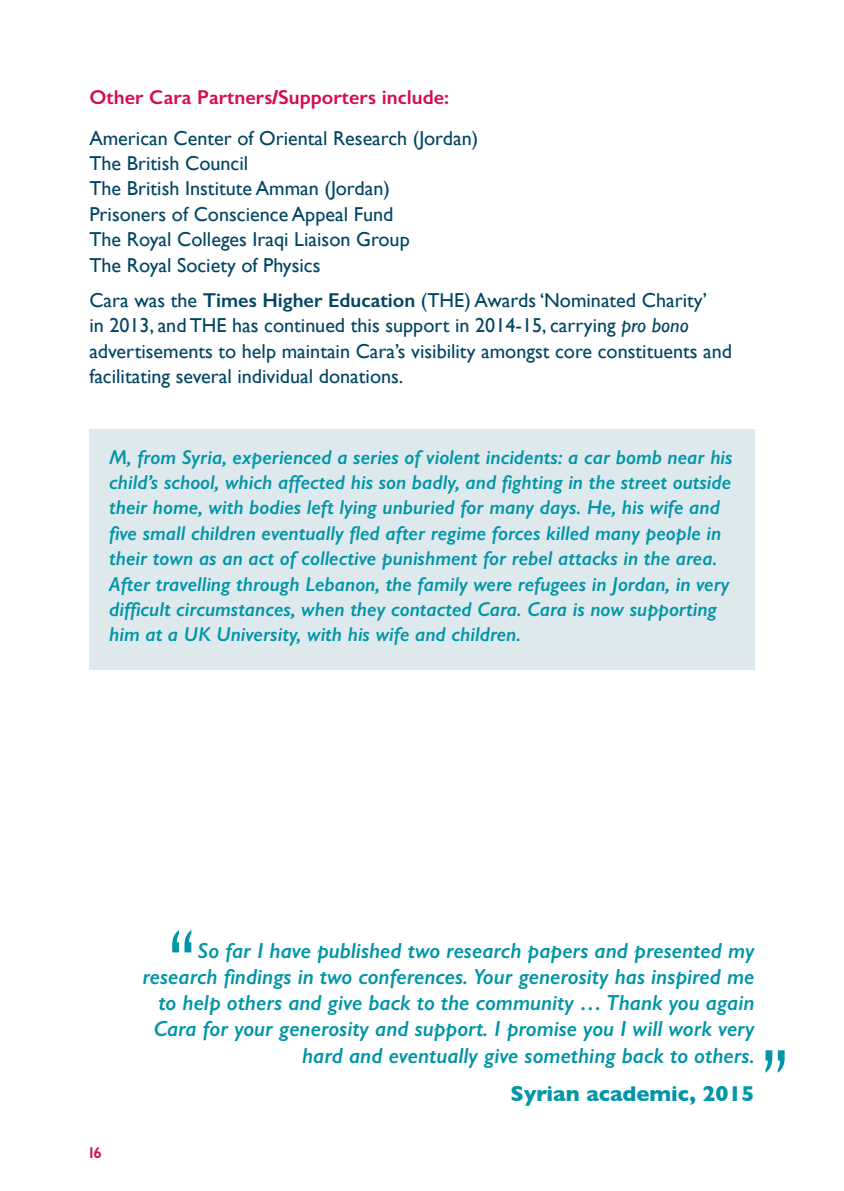
<style>
.page{position:relative;width:844px;height:1191px;background:#fff}
.page>*{position:absolute;margin:0;border:0;box-sizing:border-box;transform-origin:0 0}
.t1{font:300 105px "Gill Sans";color:#0095a8}
.t2{font:italic 600 21.88px/26.2px "Gill Sans";color:#0095a8;text-align:right}
.t3{font:700 21.88px "Gill Sans";color:#0095a8}
.t4{font:italic 600 20.12px/25.4px "Gill Sans";color:#0095a8}
.t5{font:20.12px/25.4px "Gill Sans";color:#004563}
.t6{font:20.12px "CARA Sans 3.0 Semibold";color:#d50d50}
.t7{font:15.75px "CARA Sans 3.0 Semibold";color:#d50d50}
.s1{font-weight:600}
.s2{font-style:italic}
</style>
<div class="page">
<div style="left:89px;top:429px;width:665px;height:241px;background:#dee9ee"></div>
<p class="t6" style="left:89px;top:85px;width:361px">Other Cara Partners/Supporters include:</p>
<p class="t5" style="left:89px;top:125px;width:390px">American Center of Oriental Research (Jordan)<br>The British Council<br>The British Institute Amman (Jordan)<br>Prisoners of Conscience Appeal Fund<br>The Royal Colleges Iraqi Liaison Group<br>The Royal Society of Physics</p>
<p class="t5" style="left:89px;top:287px;width:644px">Cara was the <span class="s1">Times Higher Education</span> (THE) Awards ‘Nominated Charity’<br>in 2013, and THE has continued this support in 2014-15, carrying <span class="s2">pro bono </span>advertisements to help maintain Cara’s visibility amongst core constituents and facilitating several individual donations.</p>
<p class="t4" style="left:109px;top:444px;width:624px">M, from Syria, experienced a series of violent incidents: a car bomb near his child’s school, which affected his son badly, and fighting in the street outside their home, with bodies left lying unburied for many days. He, his wife and five small children eventually fled after regime forces killed many people in their town as an act of collective punishment for rebel attacks in the area.<br>After travelling through Lebanon, the family were refugees in Jordan, in very difficult circumstances, when they contacted Cara. Cara is now supporting him at a UK University, with his wife and children.</p>
<p class="t7" style="left:89px;top:1143px;width:14px">16</p>
<h1 class="t1" style="left:166px;top:884px;width:32px">ʻ‘</h1>
<p class="t2" style="left:142px;top:936px;width:613px">So far I have published two research papers and presented my research findings in two conferences. Your generosity has inspired me to help others and give back to the community … Thank you again Cara for your generosity and support. I promise you I will work very hard and eventually give something back to others.</p>
<p class="t3" style="left:510px;top:1076px;width:245px">Syrian academic, 2015</p>
<h1 class="t1" style="left:759px;top:1005px;width:32px">ʼʼ</h1>
</div>
